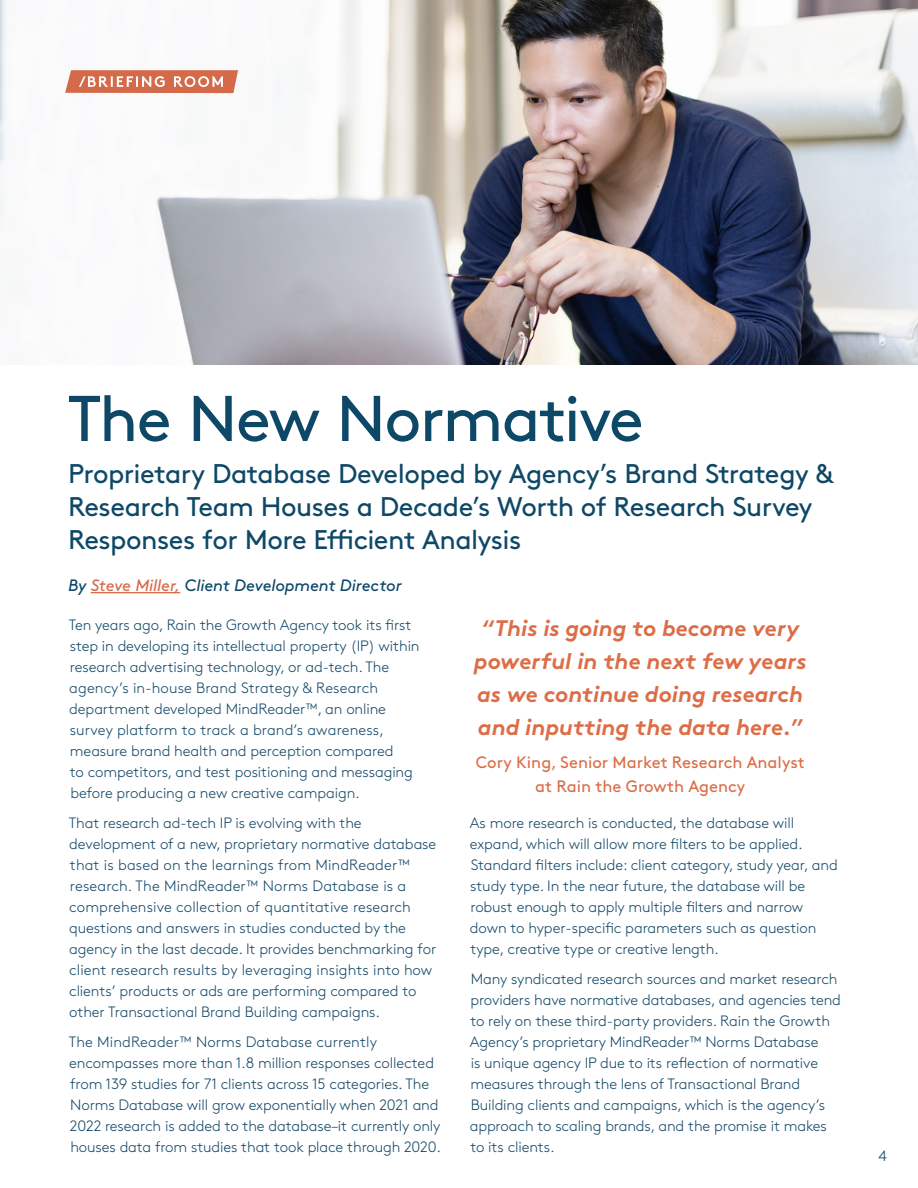
<style>
.page{position:relative;width:918px;height:1188px;background:#fff}
.page>*{position:absolute;margin:0;border:0;box-sizing:border-box;transform-origin:0 0}
.Headline{font:64.5px "Brown Std";letter-spacing:-.025em;color:#0e4867}
.Headline-2{font:27px/33px "Brown Std";letter-spacing:-.02em;color:#0e4867}
.t1{font:italic 700 22.5px/33px "Brown Std";color:#dc6d47;text-align:center}
.t2{font:16.5px/24px "Brown Std";color:#dc6d47;text-align:center}
.Headline-3{font:italic 16.5px "Brown Std";letter-spacing:-.01em;color:#0e4867}
.Body_Copy{font:300 15px/21px "Brown Std";letter-spacing:-.01em;color:#134767}
.s1{color:#d86b4a}
</style>
<div class="page">
<img style="left:0;top:0;width:918px;height:365px">
<svg style="left:65px;top:70px;width:173px;height:23px;background:#dc856b"></svg>
<hr style="left:91px;top:592px;width:89px;height:1px;background:#d86b4a">
<p class="Headline" style="left:68px;top:381px;width:577px">The New Normative</p>
<p class="Headline-2" style="left:68px;top:457px;width:767px">Proprietary Database Developed by Agency’s Brand Strategy &amp;<br>Research Team Houses a Decade’s Worth of Research Survey<br>Responses for More Efficient Analysis</p>
<p class="Headline-3" style="left:68px;top:576px;width:335px">By <span class="s1">Steve Miller,</span> Client Development Director</p>
<p class="Body_Copy" style="left:69px;top:615px;width:352px">Ten years ago, Rain the Growth Agency took its first step in developing its intellectual property (IP) within research advertising technology, or ad-tech. The agency’s in-house Brand Strategy &amp; Research department developed MindReader™, an online survey platform to track a brand’s awareness, measure brand health and perception compared<br>to competitors, and test positioning and messaging before producing a new creative campaign.</p>
<p class="Body_Copy" style="left:69px;top:813px;width:369px">That research ad-tech IP is evolving with the development of a new, proprietary normative database that is based on the learnings from MindReader™ research. The MindReader™ Norms Database is a comprehensive collection of quantitative research questions and answers in studies conducted by the agency in the last decade. It provides benchmarking for client research results by leveraging insights into how clients’ products or ads are performing compared to other Transactional Brand Building campaigns.</p>
<p class="Body_Copy" style="left:69px;top:1032px;width:374px">The MindReader™ Norms Database currently encompasses more than 1.8 million responses collected from 139 studies for 71 clients across 15 categories. The Norms Database will grow exponentially when 2021 and 2022 research is added to the database–it currently only houses data from studies that took place through 2020.</p>
<p class="t1" style="left:474px;top:612px;width:334px">“This is going to become very powerful in the next few years as we continue doing research and inputting the data here.”</p>
<p class="t2" style="left:476px;top:750px;width:330px">Cory King, Senior Market Research Analyst at Rain the Growth Agency</p>
<p class="Body_Copy" style="left:470px;top:813px;width:369px">As more research is conducted, the database will expand, which will allow more filters to be applied.<br>Standard filters include: client category, study year, and study type. In the near future, the database will be robust enough to apply multiple filters and narrow down to hyper-specific parameters such as question type, creative type or creative length.</p>
<p class="Body_Copy" style="left:470px;top:969px;width:373px">Many syndicated research sources and market research providers have normative databases, and agencies tend to rely on these third-party providers. Rain the Growth Agency’s proprietary MindReader™ Norms Database<br>is unique agency IP due to its reflection of normative measures through the lens of Transactional Brand Building clients and campaigns, which is the agency’s approach to scaling brands, and the promise it makes to its clients.</p>
<p class="Body_Copy" style="left:878px;top:1146px;width:10px">4</p>
</div>
